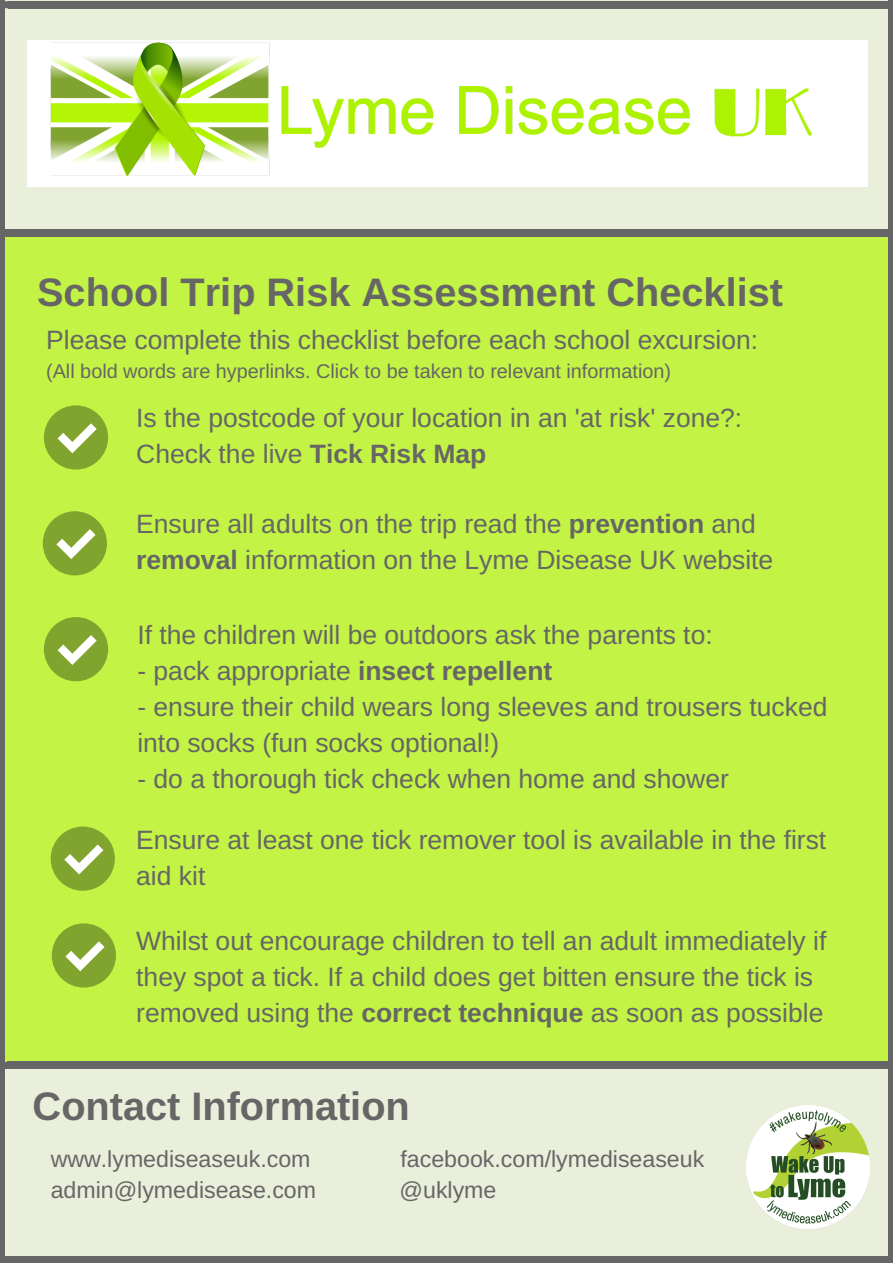
<style>
.page{position:relative;width:893px;height:1263px;background:#e9efdb}
.page>*{position:absolute;margin:0;border:0;box-sizing:border-box;transform-origin:0 0}
.t1{font:700 39.75px "Arimo";color:#666}
.t2{font:26.55px/36px "Arimo";color:#666}
.t3{font:23.25px "Arimo";color:#666}
.t4{font:19.8px "Arimo";color:#666}
.s1{font-weight:700}
</style>
<div class="page">
<div style="left:0;top:234px;width:893px;height:830px;background:#c3f344"></div>
<div style="left:8px;top:1062px;width:885px;height:7px;background:#666"></div>
<svg style="left:5px;top:1061px;width:5px;height:8px"></svg>
<div style="left:0;top:230px;width:893px;height:7px;background:#666"></div>
<div style="left:9px;top:1px;width:884px;height:7px;background:#666"></div>
<svg style="left:5px;top:1px;width:6px;height:8px"></svg>
<div style="left:0;top:0;width:5px;height:1263px;background:#666"></div>
<div style="left:888px;top:0;width:5px;height:1263px;background:#666"></div>
<div style="left:0;top:1257px;width:893px;height:6px;background:#666"></div>
<img style="left:747px;top:1106px;width:122px;height:122px">
<div style="left:44px;top:405px;width:64px;height:65px;background:#80a42e;border-radius:50%"></div>
<svg style="left:58px;top:423px;width:39px;height:30px"></svg>
<div style="left:44px;top:617px;width:64px;height:64px;background:#80a42e;border-radius:50%"></div>
<svg style="left:58px;top:635px;width:39px;height:30px"></svg>
<div style="left:43px;top:511px;width:64px;height:64px;background:#80a42e;border-radius:50%"></div>
<svg style="left:56px;top:529px;width:40px;height:30px"></svg>
<div style="left:52px;top:923px;width:64px;height:64px;background:#80a42e;border-radius:50%"></div>
<svg style="left:65px;top:941px;width:40px;height:30px"></svg>
<div style="left:51px;top:826px;width:64px;height:65px;background:#80a42e;border-radius:50%"></div>
<svg style="left:64px;top:844px;width:39px;height:30px"></svg>
<img style="left:27px;top:40px;width:824px;height:147px">
<h1 class="t1" style="left:37px;top:270px;width:747px">School Trip Risk Assessment Checklist</h1>
<p class="t2" style="left:46px;top:322px;width:714px">Please complete this checklist before each school excursion:</p>
<p class="t4" style="left:46px;top:360px;width:626px">(All bold words are hyperlinks. Click to be taken to relevant information)</p>
<p class="t2" style="left:136px;top:400px;width:608px">Is the postcode of your location in an 'at risk' zone?:<br>Check the live <span class="s1">Tick Risk Map</span></p>
<p class="t2" style="left:136px;top:505px;width:639px">Ensure all adults on the trip read the <span class="s1">prevention</span> and <span class="s1">removal</span> information on the Lyme Disease UK website</p>
<p class="t2" style="left:137px;top:617px;width:577px">If the children will be outdoors ask the parents to:</p>
<p class="t2" style="left:137px;top:653px;width:416px">- pack appropriate <span class="s1">insect repellent</span></p>
<p class="t2" style="left:137px;top:689px;width:692px">- ensure their child wears long sleeves and trousers tucked into socks (fun socks optional!)</p>
<p class="t2" style="left:137px;top:761px;width:593px">- do a thorough tick check when home and shower</p>
<p class="t2" style="left:136px;top:822px;width:691px">Ensure at least one tick remover tool is available in the first aid kit</p>
<p class="t2" style="left:136px;top:923px;width:692px">Whilst out encourage children to tell an adult immediately if they spot a tick. If a child does get bitten ensure the tick is removed using the <span class="s1">correct technique</span> as soon as possible</p>
<h1 class="t1" style="left:33px;top:1084px;width:379px">Contact Information</h1>
<p class="t3" style="left:51px;top:1145px;width:261px">www.lymediseaseuk.com</p>
<p class="t3" style="left:401px;top:1145px;width:305px">facebook.com/lymediseaseuk</p>
<p class="t3" style="left:51px;top:1177px;width:267px">admin@lymedisease.com</p>
<p class="t3" style="left:400px;top:1177px;width:98px">@uklyme</p>
</div>
